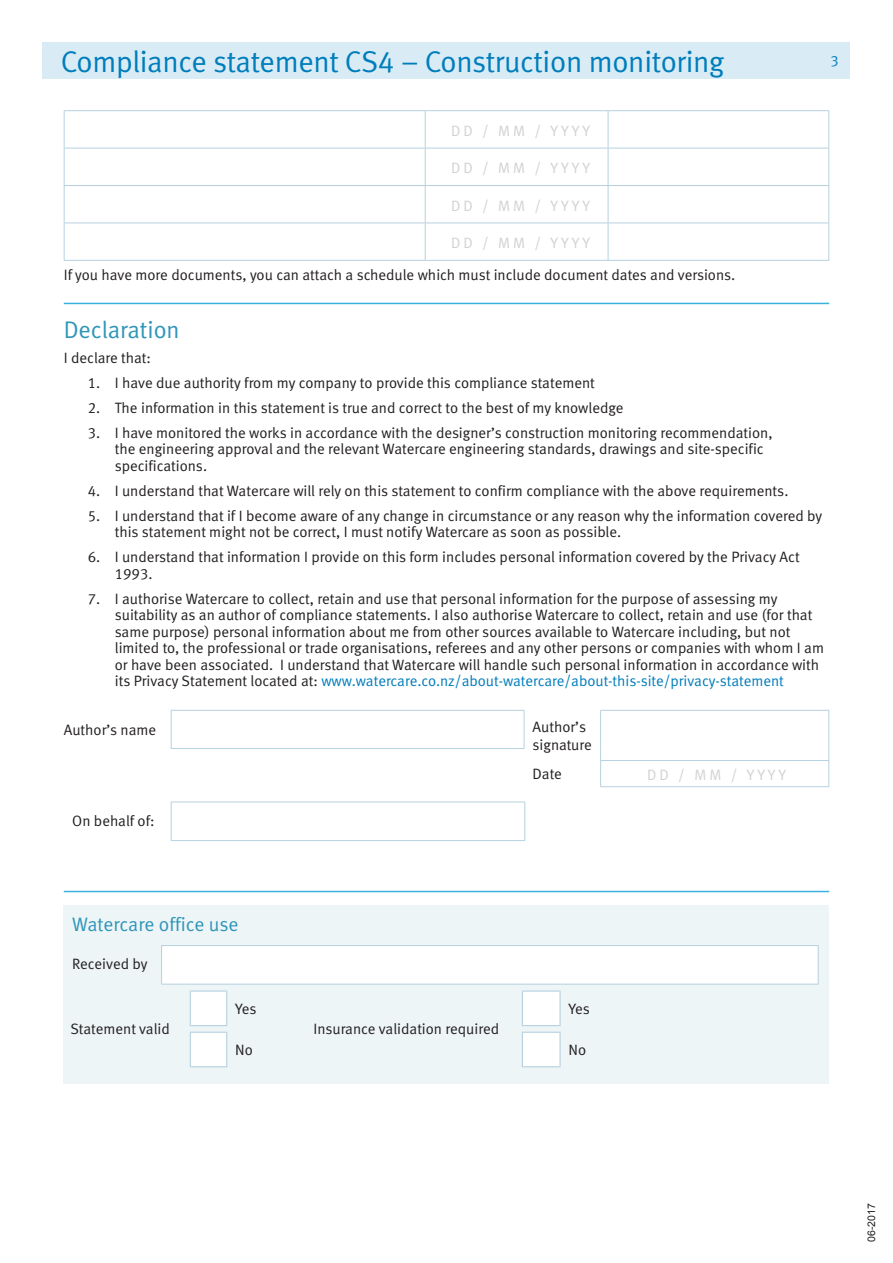
<style>
.page{position:relative;width:893px;height:1263px;background:#fff}
.page>*{position:absolute;margin:0;border:0;box-sizing:border-box;transform-origin:0 0}
.t1{font:30px "Meta Normal LF";letter-spacing:-.01em;color:#007dbb}
.t2{font:24px "Meta Normal LF";color:#2f96b9}
.t3{font:19.5px "Meta Normal LF";color:#2f96b9}
.t4{font:15px/16.5px "Meta Normal LF";color:#231f20}
.t5{font:15px "Meta Normal LF";letter-spacing:.2em;color:#d1d2d4}
.t6{font:15px "Meta Normal LF";color:#007dbb}
.t7{font:10.5px "Arial";color:#231f20}
.s1{color:#007dbb}
</style>
<div class="page">
<div style="left:64px;top:905px;width:765px;height:179px;background:#eef5f7"></div>
<div style="left:43px;top:43px;width:807px;height:36px;background:#d9ecf6"></div>
<hr style="left:425px;top:110px;width:183px;height:1px;background:#b6d1df">
<hr style="left:425px;top:111px;width:1px;height:37px;background:#b6d1df">
<hr style="left:425px;top:148px;width:183px;height:1px;background:#b6d1df">
<hr style="left:425px;top:148px;width:1px;height:37px;background:#b6d1df">
<hr style="left:425px;top:185px;width:183px;height:1px;background:#b6d1df">
<hr style="left:425px;top:186px;width:1px;height:37px;background:#b6d1df">
<hr style="left:425px;top:223px;width:183px;height:1px;background:#b6d1df">
<hr style="left:425px;top:223px;width:1px;height:37px;background:#b6d1df">
<hr style="left:425px;top:260px;width:183px;height:1px;background:#b6d1df">
<hr style="left:608px;top:111px;width:1px;height:37px;background:#b6d1df">
<hr style="left:608px;top:148px;width:1px;height:37px;background:#b6d1df">
<hr style="left:608px;top:186px;width:1px;height:37px;background:#b6d1df">
<hr style="left:608px;top:223px;width:1px;height:37px;background:#b6d1df">
<hr style="left:64px;top:110px;width:361px;height:1px;background:#b6d1df">
<hr style="left:64px;top:111px;width:1px;height:37px;background:#b6d1df">
<hr style="left:608px;top:110px;width:221px;height:1px;background:#b6d1df">
<hr style="left:828px;top:111px;width:1px;height:37px;background:#b6d1df">
<hr style="left:64px;top:148px;width:361px;height:1px;background:#b6d1df">
<hr style="left:64px;top:148px;width:1px;height:37px;background:#b6d1df">
<hr style="left:64px;top:185px;width:361px;height:1px;background:#b6d1df">
<hr style="left:64px;top:186px;width:1px;height:37px;background:#b6d1df">
<hr style="left:64px;top:223px;width:361px;height:1px;background:#b6d1df">
<hr style="left:64px;top:223px;width:1px;height:37px;background:#b6d1df">
<hr style="left:608px;top:148px;width:221px;height:1px;background:#b6d1df">
<hr style="left:828px;top:148px;width:1px;height:37px;background:#b6d1df">
<hr style="left:608px;top:185px;width:221px;height:1px;background:#b6d1df">
<hr style="left:828px;top:186px;width:1px;height:37px;background:#b6d1df">
<hr style="left:608px;top:223px;width:221px;height:1px;background:#b6d1df">
<hr style="left:828px;top:223px;width:1px;height:37px;background:#b6d1df">
<hr style="left:64px;top:260px;width:361px;height:1px;background:#b6d1df">
<hr style="left:608px;top:260px;width:221px;height:1px;background:#b6d1df">
<hr style="left:600px;top:710px;width:229px;height:1px;background:#b6d1df">
<hr style="left:600px;top:711px;width:1px;height:37px;background:#b6d1df">
<hr style="left:828px;top:711px;width:1px;height:37px;background:#b6d1df">
<hr style="left:600px;top:760px;width:229px;height:1px;background:#b6d1df">
<svg style="left:600px;top:748px;width:1px;height:38px"></svg>
<svg style="left:828px;top:748px;width:1px;height:38px"></svg>
<hr style="left:600px;top:786px;width:229px;height:1px;background:#b6d1df">
<hr style="left:171px;top:710px;width:353px;height:1px;background:#b6d1df">
<hr style="left:171px;top:711px;width:1px;height:37px;background:#b6d1df">
<hr style="left:524px;top:711px;width:1px;height:37px;background:#b6d1df">
<hr style="left:171px;top:748px;width:353px;height:1px;background:#b6d1df">
<hr style="left:171px;top:802px;width:1px;height:38px;background:#b6d1df">
<hr style="left:171px;top:801px;width:354px;height:1px;background:#b6d1df">
<hr style="left:524px;top:802px;width:1px;height:38px;background:#b6d1df">
<hr style="left:171px;top:840px;width:354px;height:1px;background:#b6d1df">
<div style="left:162px;top:945px;width:656px;height:39px;background:#fff"></div>
<hr style="left:161px;top:946px;width:1px;height:38px;background:#b6d1df">
<hr style="left:161px;top:945px;width:658px;height:1px;background:#b6d1df">
<hr style="left:818px;top:946px;width:1px;height:38px;background:#b6d1df">
<hr style="left:161px;top:984px;width:658px;height:1px;background:#b6d1df">
<svg style="left:190px;top:991px;width:370px;height:76px"></svg>
<hr style="left:190px;top:990px;width:37px;height:2px;background:#b6d1df">
<hr style="left:190px;top:992px;width:1px;height:33px;background:#b6d1df">
<hr style="left:226px;top:992px;width:1px;height:33px;background:#b6d1df">
<hr style="left:522px;top:990px;width:39px;height:2px;background:#b6d1df">
<hr style="left:522px;top:992px;width:1px;height:33px;background:#b6d1df">
<hr style="left:559px;top:992px;width:2px;height:33px;background:#b6d1df">
<hr style="left:190px;top:1025px;width:37px;height:1px;background:#b6d1df">
<hr style="left:522px;top:1025px;width:39px;height:1px;background:#b6d1df">
<hr style="left:190px;top:1066px;width:37px;height:1px;background:#b6d1df">
<hr style="left:522px;top:1066px;width:39px;height:1px;background:#b6d1df">
<hr style="left:190px;top:1032px;width:37px;height:1px;background:#b6d1df">
<hr style="left:190px;top:1033px;width:1px;height:33px;background:#b6d1df">
<hr style="left:226px;top:1033px;width:1px;height:33px;background:#b6d1df">
<hr style="left:522px;top:1032px;width:39px;height:1px;background:#b6d1df">
<hr style="left:522px;top:1033px;width:1px;height:33px;background:#b6d1df">
<hr style="left:559px;top:1033px;width:2px;height:33px;background:#b6d1df">
<hr style="left:64px;top:303px;width:765px;height:1px;background:#39b3dd">
<hr style="left:64px;top:891px;width:765px;height:1px;background:#39b3dd">
<h1 class="t1" style="left:61px;top:44px;width:665px">Compliance statement CS4 – Construction monitoring</h1>
<p class="t6" style="left:830px;top:52px;width:10px">3</p>
<p class="t5" style="left:451px;top:122px;width:141px">DD / MM / YYYY</p>
<p class="t5" style="left:451px;top:159px;width:141px">DD / MM / YYYY</p>
<p class="t5" style="left:451px;top:197px;width:141px">DD / MM / YYYY</p>
<p class="t5" style="left:451px;top:234px;width:141px">DD / MM / YYYY</p>
<p class="t4" style="left:64px;top:267px;width:673px">If you have more documents, you can attach a schedule which must include document dates and versions.</p>
<h2 class="t2" style="left:64px;top:316px;width:117px">Declaration</h2>
<p class="t4" style="left:64px;top:349px;width:89px">I declare that:</p>
<p class="t4" style="left:88px;top:374px;width:509px">1. I have due authority from my company to provide this compliance statement</p>
<p class="t4" style="left:88px;top:399px;width:537px">2. The information in this statement is true and correct to the best of my knowledge</p>
<p class="t4" style="left:115px;top:424px;width:659px;text-indent:-27px">3. I have monitored the works in accordance with the designer’s construction monitoring recommendation, the engineering approval and the relevant Watercare engineering standards, drawings and site-specific specifications.</p>
<p class="t4" style="left:88px;top:482px;width:702px">4. I understand that Watercare will rely on this statement to confirm compliance with the above requirements.</p>
<p class="t4" style="left:115px;top:507px;width:709px;text-indent:-27px">5. I understand that if I become aware of any change in circumstance or any reason why the information covered by this statement might not be correct, I must notify Watercare as soon as possible.</p>
<p class="t4" style="left:115px;top:549px;width:686px;text-indent:-27px">6. I understand that information I provide on this form includes personal information covered by the Privacy Act<br>1993.</p>
<p class="t4" style="left:115px;top:590px;width:711px;text-indent:-27px">7. I authorise Watercare to collect, retain and use that personal information for the purpose of assessing my suitability as an author of compliance statements. I also authorise Watercare to collect, retain and use (for that same purpose) personal information about me from other sources available to Watercare including, but not limited to, the professional or trade organisations, referees and any other persons or companies with whom I am or have been associated. I understand that Watercare will handle such personal information in accordance with its Privacy Statement located at: <span class="s1">www.watercare.co.nz/about-watercare/about-this-site/privacy-statement</span></p>
<p class="t4" style="left:64px;top:721px;width:94px">Author’s name</p>
<p class="t4" style="left:533px;top:717px;width:61px;line-height:18px">Author’s signature</p>
<p class="t4" style="left:533px;top:765px;width:31px">Date</p>
<p class="t5" style="left:647px;top:766px;width:141px">DD / MM / YYYY</p>
<p class="t4" style="left:72px;top:812px;width:84px">On behalf of:</p>
<h3 class="t3" style="left:72px;top:913px;width:168px">Watercare office use</h3>
<p class="t4" style="left:72px;top:956px;width:77px">Received by</p>
<p class="t4" style="left:70px;top:1021px;width:101px">Statement valid</p>
<p class="t4" style="left:235px;top:1000px;width:23px">Yes</p>
<p class="t4" style="left:314px;top:1021px;width:187px">Insurance validation required</p>
<p class="t4" style="left:568px;top:1000px;width:23px">Yes</p>
<p class="t4" style="left:235px;top:1041px;width:19px">No</p>
<p class="t4" style="left:568px;top:1041px;width:19px">No</p>
<p class="t7" style="left:864px;top:1242px;width:40px;rotate:-90deg">06-2017</p>
</div>
